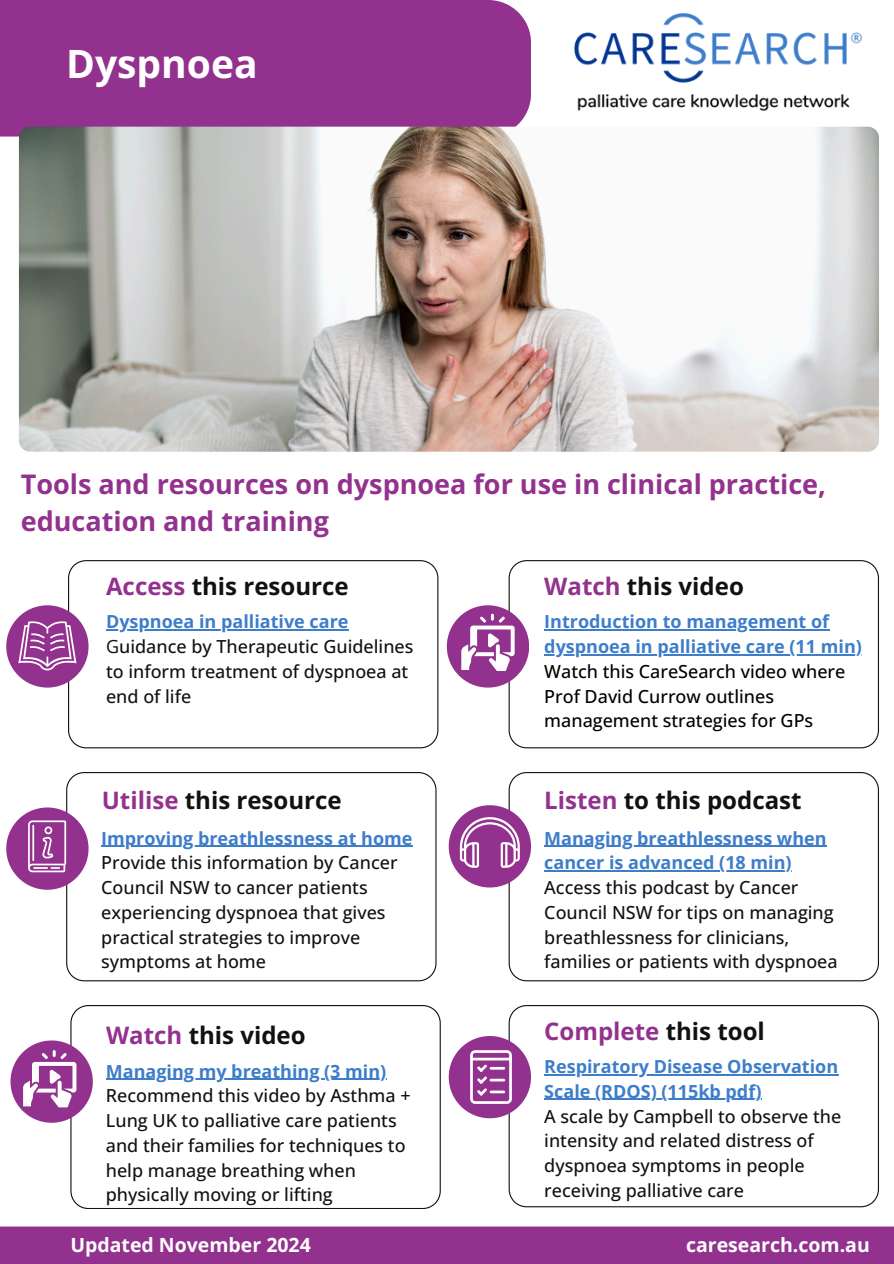
<style>
.page{position:relative;width:894px;height:1264px;background:#fff}
.page>*{position:absolute;margin:0;border:0;box-sizing:border-box;transform-origin:0 0}
.t1{font:700 39px "Open Sans";color:#fff}
.t2{font:700 27px/37px "Open Sans";color:#93328e}
.t3{font:700 24px "Open Sans";color:#111}
.t4{font:700 24px "Open Sans";color:#93328e}
.t5{font:700 19.5px "Open Sans";color:#fff}
.t6{font:500 18px/24.8px "Open Sans";color:#111}
.t7{font:700 18px/24.8px "Open Sans";color:#3d7dca}
.t8{font:500 18px/24.8px "Open Sans";color:#000}
.s1{color:#93328e}
.s2{font-weight:700;color:#3d7dca}
.s3{font-weight:400}
.s4{color:#111}
</style>
<div class="page">
<div style="left:0;top:0;width:531px;height:136px;background:#93328e"></div>
<svg style="left:68px;top:560px;width:370px;height:188px"></svg>
<svg style="left:572px;top:1207px;width:20px;height:1px"></svg>
<div style="left:6px;top:605px;width:82px;height:82px;background:#93328e;border-radius:50%"></div>
<svg style="left:18px;top:621px;width:58px;height:49px"></svg>
<svg style="left:66px;top:772px;width:370px;height:209px"></svg>
<div style="left:6px;top:807px;width:82px;height:82px;background:#93328e;border-radius:50%"></div>
<svg style="left:508px;top:560px;width:370px;height:188px"></svg>
<div style="left:446px;top:605px;width:83px;height:82px;background:#93328e;border-radius:50%"></div>
<svg style="left:508px;top:772px;width:370px;height:209px"></svg>
<div style="left:448px;top:805px;width:83px;height:82px;background:#93328e;border-radius:50%"></div>
<svg style="left:70px;top:1005px;width:370px;height:203px"></svg>
<div style="left:10px;top:1040px;width:83px;height:82px;background:#93328e;border-radius:50%"></div>
<svg style="left:508px;top:1005px;width:370px;height:202px"></svg>
<div style="left:448px;top:1035px;width:83px;height:83px;background:#93328e;border-radius:50%"></div>
<div style="left:0;top:1226px;width:893px;height:37px;background:#93328e"></div>
<svg style="left:28px;top:820px;width:38px;height:52px"></svg>
<hr style="left:32px;top:824px;width:2px;height:37px;background:#fff">
<svg style="left:23px;top:1050px;width:53px;height:57px"></svg>
<svg style="left:470px;top:1050px;width:41px;height:53px"></svg>
<hr style="left:470px;top:1057px;width:41px;height:3px;background:#fff">
<hr style="left:489px;top:1066px;width:16px;height:3px;background:#fff">
<hr style="left:489px;top:1078px;width:16px;height:3px;background:#fff">
<hr style="left:489px;top:1090px;width:16px;height:3px;background:#fff">
<svg style="left:461px;top:613px;width:53px;height:58px"></svg>
<svg style="left:460px;top:817px;width:59px;height:50px"></svg>
<hr style="left:106px;top:629px;width:242px;height:1px;background:#3d7dca">
<hr style="left:101px;top:845px;width:311px;height:1px;background:#3d7dca">
<hr style="left:550px;top:629px;width:279px;height:1px;background:#3d7dca">
<hr style="left:544px;top:654px;width:318px;height:1px;background:#3d7dca">
<hr style="left:106px;top:1078px;width:280px;height:1px;background:#3d7dca">
<hr style="left:544px;top:845px;width:282px;height:1px;background:#3d7dca">
<hr style="left:544px;top:870px;width:247px;height:1px;background:#3d7dca">
<hr style="left:544px;top:1074px;width:294px;height:1px;background:#3d7dca">
<hr style="left:544px;top:1098px;width:217px;height:1px;background:#3d7dca">
<img style="left:574px;top:13px;width:288px;height:98px">
<img style="left:19px;top:127px;width:859px;height:324px;border-radius:11px">
<h1 class="t1" style="left:66px;top:37px;width:193px">Dyspnoea</h1>
<h2 class="t2" style="left:21px;top:464px;width:806px">Tools and resources on dyspnoea for use in clinical practice, education and training</h2>
<h3 class="t3" style="left:106px;top:569px;width:244px"><span class="s1">Access</span> this resource</h3>
<p class="t6" style="left:106px;top:609px;width:309px"><span class="s2">Dyspnoea in palliative care<br></span><span class="s3">G</span>uidance by Therapeutic Guidelines to inform treatment of dyspnoea at end of life</p>
<h3 class="t3" style="left:544px;top:569px;width:201px"><span class="s1">Watch</span> this video</h3>
<p class="t7" style="left:544px;top:609px;width:319px">Introduction to management of dyspnoea in palliative care (11 min)</p>
<p class="t8" style="left:544px;top:658px;width:302px">Watch this CareSearch video where<br>Prof David Currow outlines management strategies for GPs</p>
<h3 class="t3" style="left:102px;top:783px;width:241px"><span class="s1">Utilise</span> this resource</h3>
<p class="t7" style="left:101px;top:825px;width:312px">Improving breathlessness at home</p>
<p class="t6" style="left:101px;top:849px;width:298px">Provide this information by Cancer<br>Council NSW to cancer patients experiencing dyspnoea that gives practical strategies to improve symptoms at home</p>
<h3 class="t3" style="left:106px;top:1018px;width:201px"><span class="s1">Watch</span> this video</h3>
<p class="t7" style="left:106px;top:1058px;width:282px">Managing my breathing (3 min)</p>
<p class="t6" style="left:106px;top:1082px;width:306px">Recommend this video by Asthma +<br>Lung UK to palliative care patients and their families for techniques to help manage breathing when physically moving or lifting</p>
<h3 class="t3" style="left:544px;top:783px;width:259px"><span class="s1">Listen</span> to this podcast</h3>
<p class="t7" style="left:544px;top:825px;width:284px">Managing breathlessness when cancer is advanced (18 min)</p>
<p class="t6" style="left:544px;top:874px;width:295px">Access this podcast by Cancer<br>Council NSW for tips on managing breathlessness for clinicians, families or patients with dyspnoea</p>
<h3 class="t4" style="left:544px;top:1014px;width:222px">Complete <span class="s4">this tool</span></h3>
<p class="t7" style="left:544px;top:1053px;width:295px">Respiratory Disease Observation<br>Scale (RDOS) (115kb pdf)</p>
<p class="t6" style="left:544px;top:1103px;width:298px">A scale by Campbell to observe the intensity and related distress of dyspnoea symptoms in people receiving palliative care</p>
<p class="t5" style="left:70px;top:1230px;width:242px">Updated November 2024</p>
<p class="t5" style="left:685px;top:1230px;width:185px">caresearch.com.au</p>
</div>
